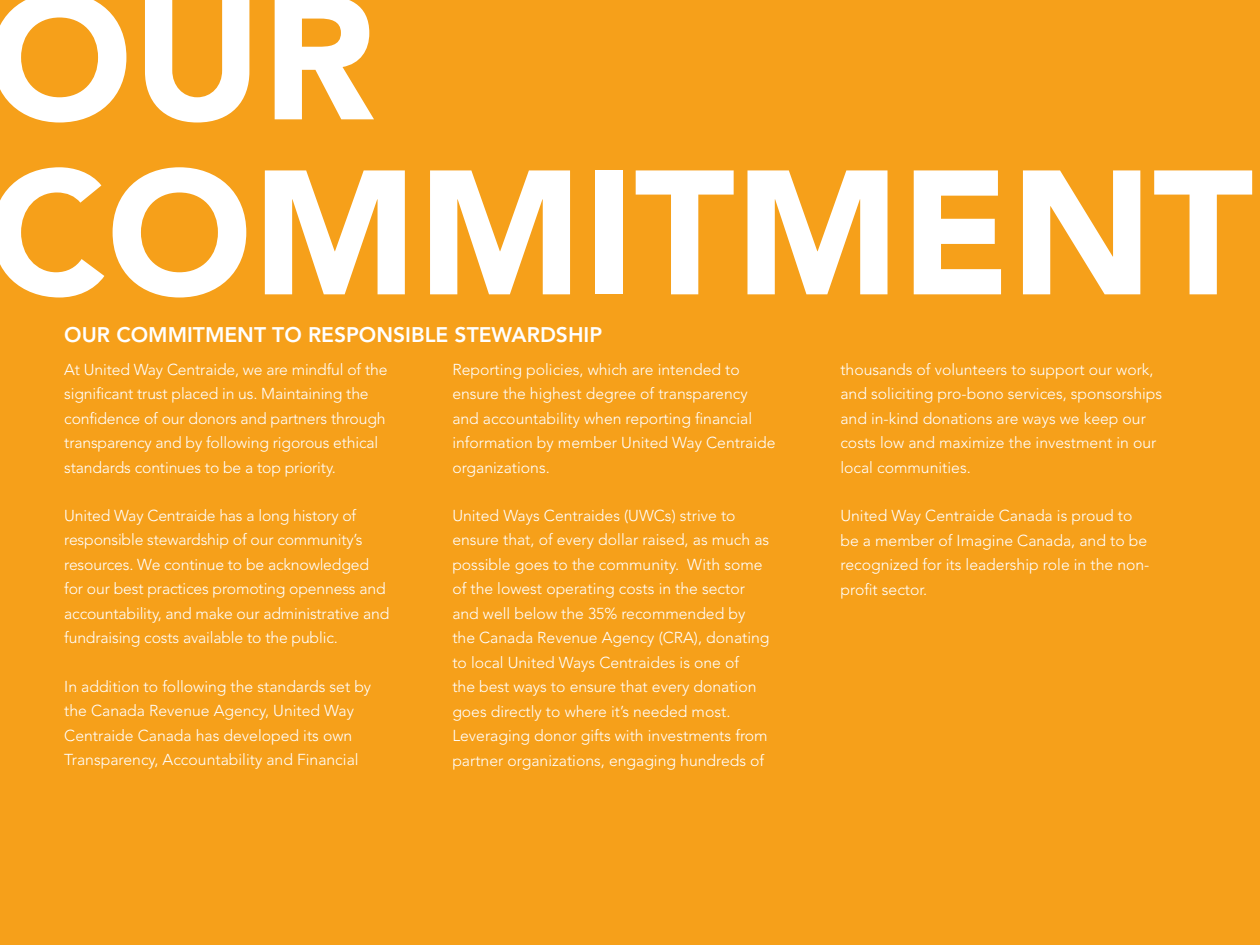
<style>
.page{position:relative;width:1260px;height:945px;background:#f6a01a}
.page>*{position:absolute;margin:0;border:0;box-sizing:border-box;transform-origin:0 0}
.t1{font:900 175px/175px "Avenir";color:#fff}
.t2{font:800 21px "Avenir";color:#fff}
.t3{font:300 15.75px/24.5px "Avenir";color:#fff}
</style>
<div class="page">
<h1 class="t1" style="left:-13px;top:-31px;width:1268px">OUR<br>COMMITMENT</h1>
<h2 class="t2" style="left:64px;top:323px;width:540px">OUR COMMITMENT TO RESPONSIBLE STEWARDSHIP</h2>
<p class="t3" style="left:64px;top:357px;width:325px">At United Way Centraide, we are mindful of the significant trust placed in us. Maintaining the confidence of our donors and partners through transparency and by following rigorous ethical standards continues to be a top priority.</p>
<p class="t3" style="left:64px;top:503px;width:327px">United Way Centraide has a long history of responsible stewardship of our community’s resources. We continue to be acknowledged for our best practices promoting openness and accountability, and make our administrative and fundraising costs available to the public.</p>
<p class="t3" style="left:64px;top:674px;width:308px">In addition to following the standards set by the Canada Revenue Agency, United Way Centraide Canada has developed its own Transparency, Accountability and Financial</p>
<p class="t3" style="left:452px;top:357px;width:325px">Reporting policies, which are intended to ensure the highest degree of transparency and accountability when reporting financial information by member United Way Centraide organizations.</p>
<p class="t3" style="left:452px;top:503px;width:319px">United Ways Centraides (UWCs) strive to ensure that, of every dollar raised, as much as possible goes to the community. With some of the lowest operating costs in the sector and well below the 35% recommended by the Canada Revenue Agency (CRA), donating to local United Ways Centraides is one of<br>the best ways to ensure that every donation goes directly to where it’s needed most.<br>Leveraging donor gifts with investments from partner organizations, engaging hundreds of</p>
<p class="t3" style="left:840px;top:357px;width:323px">thousands of volunteers to support our work, and soliciting pro-bono services, sponsorships and in-kind donations are ways we keep our costs low and maximize the investment in our local communities.</p>
<p class="t3" style="left:840px;top:503px;width:311px">United Way Centraide Canada is proud to be a member of Imagine Canada, and to be recognized for its leadership role in the non&shy;profit sector.</p>
</div>
